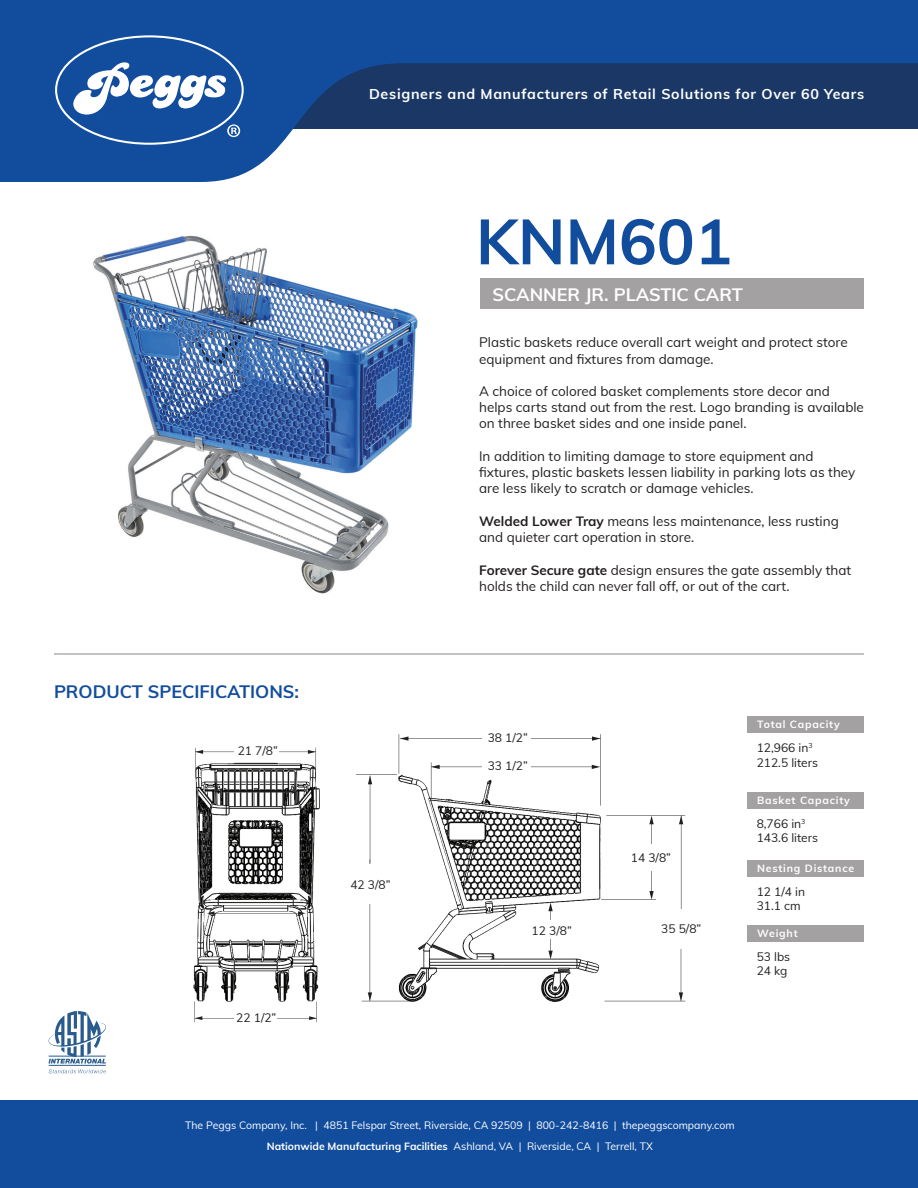
<style>
.page{position:relative;width:918px;height:1188px;background:#fff}
.page>*{position:absolute;margin:0;border:0;box-sizing:border-box;transform-origin:0 0}
.t1{font:700 63px "Muli";color:#124d9d}
.t2{font:700 18px "Muli";color:#124d9d}
.t3{font:700 18px "Muli";color:#fff}
.t4{font:700 14.25px "Muli";letter-spacing:.05em;color:#fff}
.t5{font:13.5px/16.2px "Muli";color:#231f20}
.t6{font:12px/14.4px "Muli";color:#231f20}
.t7{font:10.5px/21px "Muli";color:#fff;text-align:center}
.t8{font:700 10.5px "Muli";letter-spacing:.075em;color:#fff}
.s1{font-weight:700}
</style>
<div class="page">
<svg style="left:0;top:0;width:918px;height:182px;fill:#154d9d"></svg>
<img style="left:93px;top:235px;width:325px;height:359px">
<hr style="left:54px;top:653px;width:810px;height:2px;background:#c4c1c0">
<div style="left:0;top:1101px;width:918px;height:87px;background:#124d9d"></div>
<svg style="left:48px;top:1011px;width:58px;height:62px"></svg>
<div style="left:480px;top:278px;width:384px;height:31px;background:#a4a1a2"></div>
<svg style="left:55px;top:35px;width:189px;height:110px"></svg>
<div style="left:747px;top:716px;width:117px;height:17px;background:#a4a1a2"></div>
<div style="left:747px;top:792px;width:117px;height:16px;background:#a4a1a2"></div>
<div style="left:747px;top:860px;width:117px;height:16px;background:#a4a1a2"></div>
<div style="left:747px;top:925px;width:117px;height:16px;background:#a4a1a2"></div>
<img style="left:193px;top:747px;width:127px;height:276px">
<svg style="left:195px;top:748px;width:122px;height:30px"></svg>
<div style="left:234px;top:744px;width:44px;height:16px;background:#fff"></div>
<svg style="left:207px;top:911px;width:99px;height:4px"></svg>
<svg style="left:195px;top:1001px;width:123px;height:21px"></svg>
<div style="left:234px;top:1010px;width:43px;height:16px;background:#fff"></div>
<svg style="left:356px;top:734px;width:330px;height:268px"></svg>
<p class="t4" style="left:369px;top:84px;width:497px">Designers and Manufacturers of Retail Solutions for Over 60 Years</p>
<h1 class="t1" style="left:476px;top:196px;width:258px">KNM601</h1>
<h2 class="t3" style="left:492px;top:281px;width:252px">SCANNER JR. PLASTIC CART</h2>
<h2 class="t2" style="left:54px;top:678px;width:247px">PRODUCT SPECIFICATIONS:</h2>
<p class="t6" style="left:238px;top:743px;width:42px">21 7/8”</p>
<p class="t6" style="left:236px;top:1010px;width:42px">22 1/2”</p>
<p class="t6" style="left:350px;top:877px;width:42px">42 3/8”</p>
<p class="t5" style="left:479px;top:333px;width:370px">Plastic baskets reduce overall cart weight and protect store equipment and fixtures from damage.</p>
<p class="t5" style="left:479px;top:382px;width:386px">A choice of colored basket complements store decor and helps carts stand out from the rest. Logo branding is available on three basket sides and one inside panel.</p>
<p class="t5" style="left:479px;top:447px;width:378px">In addition to limiting damage to store equipment and fixtures, plastic baskets lessen liability in parking lots as they are less likely to scratch or damage vehicles.</p>
<p class="t5" style="left:479px;top:512px;width:361px"><span class="s1">Welded Lower Tray</span> means less maintenance, less rusting and quieter cart operation in store.</p>
<p class="t5" style="left:479px;top:561px;width:374px"><span class="s1">Forever Secure gate</span> design ensures the gate assembly that holds the child can never fall off, or out of the cart.</p>
<p class="t6" style="left:488px;top:730px;width:42px">38 1/2”</p>
<p class="t6" style="left:488px;top:758px;width:42px">33 1/2”</p>
<p class="t6" style="left:532px;top:923px;width:42px">12 3/8”</p>
<p class="t6" style="left:631px;top:850px;width:42px">14 3/8”</p>
<p class="t6" style="left:661px;top:921px;width:42px">35 5/8”</p>
<p class="t8" style="left:757px;top:717px;width:84px">Total Capacity</p>
<p class="t6" style="left:757px;top:740px;width:63px">12,966 in<sup>3<br></sup>212.5 liters</p>
<p class="t8" style="left:757px;top:792px;width:94px">Basket Capacity</p>
<p class="t6" style="left:757px;top:816px;width:63px">8,766 in<sup>3<br></sup>143.6 liters</p>
<p class="t8" style="left:757px;top:860px;width:98px">Nesting Distance</p>
<p class="t6" style="left:757px;top:884px;width:50px">12 1/4 in<br>31.1 cm</p>
<p class="t8" style="left:757px;top:925px;width:42px">Weight</p>
<p class="t6" style="left:757px;top:949px;width:35px">53 lbs<br>24 kg</p>
<p class="t7" style="left:185px;top:1114px;width:551px">The Peggs Company, Inc. | 4851 Felspar Street, Riverside, CA 92509 | 800-242-8416 | thepeggscompany.com<br><span class="s1">Nationwide Manufacturing Facilities</span> Ashland, VA | Riverside, CA | Terrell, TX</p>
</div>
